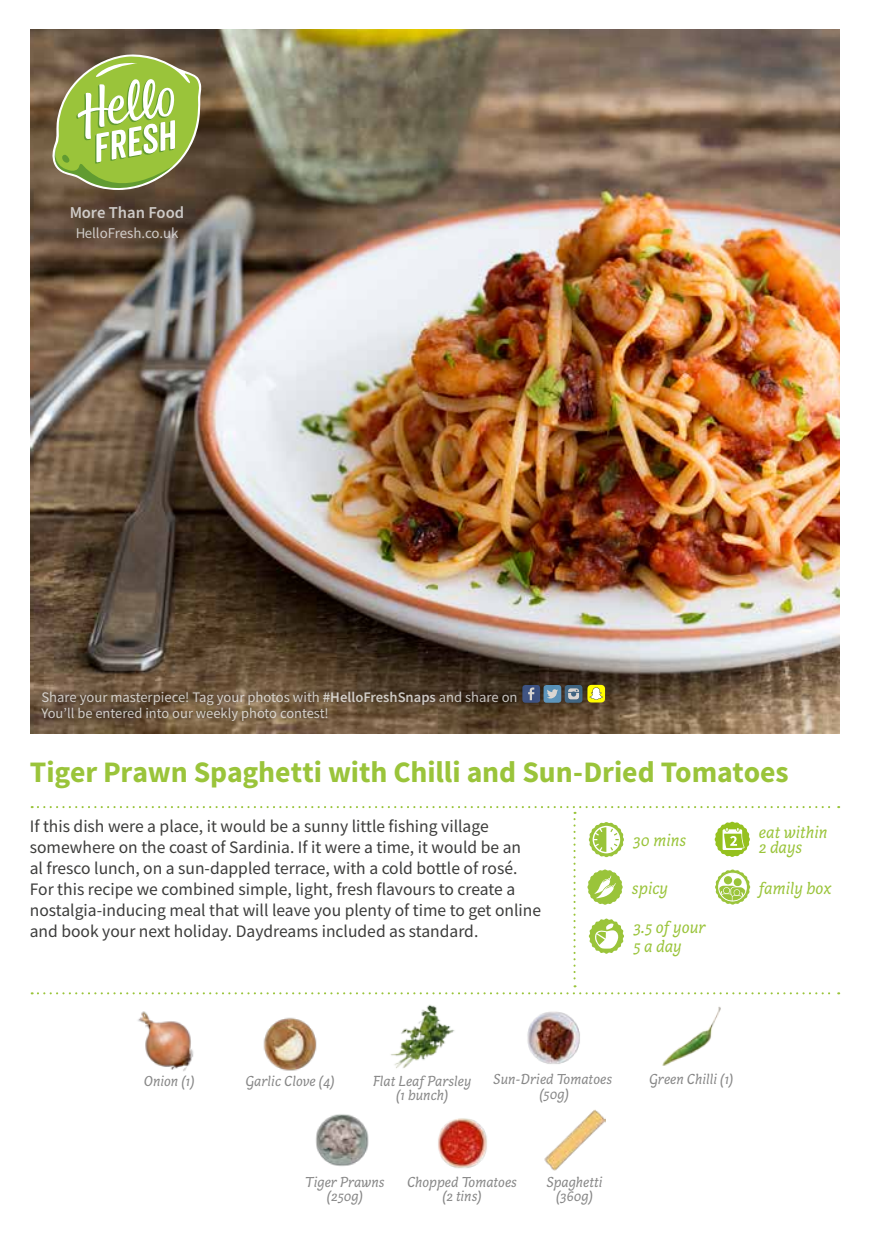
<style>
.page{position:relative;width:869px;height:1241px;background:#fff}
.page>*{position:absolute;margin:0;border:0;box-sizing:border-box;transform-origin:0 0}
.t1{font:700 29.75px "Source Sans Pro";letter-spacing:-.005em;color:#9ac43a}
.t2{font:17.5px/21px "Source Sans Pro";color:#3c3c3b}
.t3{font:italic 17.5px/14.9px "Capucine Basic";color:#9ac43a}
.t4{font:600 16.62px "Source Sans Pro";color:#ededed}
.t5{font:italic 14.88px/14.5px "Capucine Basic";color:#878787;text-align:center}
.t6{font:14.88px "Source Sans Pro";color:#ededed}
.t7{font:14.53px/16.4px "Source Sans Pro";color:#ededed}
.s1{font-weight:600}
</style>
<div class="page">
<img style="left:30px;top:30px;width:808px;height:703px">
<div style="left:37px;top:679px;width:550px;height:46px;background:#000;opacity:.75"></div>
<div style="left:522px;top:685px;width:18px;height:17px;background:#3e5281;border-radius:3px"></div>
<svg style="left:528px;top:687px;width:6px;height:13px"></svg>
<svg style="left:564px;top:685px;width:18px;height:17px"></svg>
<svg style="left:568px;top:688px;width:10px;height:11px"></svg>
<div style="left:543px;top:685px;width:18px;height:17px;background:#5c94ba;border-radius:3px"></div>
<svg style="left:547px;top:689px;width:11px;height:9px"></svg>
<svg style="left:587px;top:684px;width:17px;height:18px"></svg>
<svg style="left:32px;top:806px;width:806px;height:7px"></svg>
<svg style="left:48px;top:54px;width:153px;height:147px;background:#98a95c"></svg>
<img style="left:263px;top:1017px;width:54px;height:54px">
<img style="left:527px;top:1011px;width:53px;height:53px">
<img style="left:391px;top:1005px;width:64px;height:63px">
<img style="left:662px;top:1006px;width:59px;height:59px">
<img style="left:315px;top:1114px;width:54px;height:52px">
<img style="left:438px;top:1118px;width:49px;height:51px">
<img style="left:544px;top:1109px;width:60px;height:61px">
<img style="left:137px;top:1011px;width:57px;height:60px">
<svg style="left:32px;top:819px;width:806px;height:175px"></svg>
<p class="t4" style="left:69px;top:201px;width:116px">More Than Food</p>
<p class="t6" style="left:75px;top:224px;width:105px">HelloFresh.co.uk</p>
<p class="t7" style="left:41px;top:688px;width:477px">Share your masterpiece! Tag your photos with <span class="s1">#HelloFreshSnaps</span> and share on<br>You’ll be entered into our weekly photo contest!</p>
<h1 class="t1" style="left:30px;top:751px;width:760px">Tiger Prawn Spaghetti with Chilli and Sun-Dried Tomatoes</h1>
<p class="t2" style="left:30px;top:815px;width:512px">If this dish were a place, it would be a sunny little fishing village somewhere on the coast of Sardinia. If it were a time, it would be an<br>al fresco lunch, on a sun-dappled terrace, with a cold bottle of rosé.<br>For this recipe we combined simple, light, fresh flavours to create a nostalgia-inducing meal that will leave you plenty of time to get online and book your next holiday. Daydreams included as standard.</p>
<p class="t3" style="left:758px;top:825px;width:70px">eat within<br>2 days</p>
<p class="t3" style="left:633px;top:833px;width:55px">30 mins</p>
<p class="t3" style="left:631px;top:881px;width:38px">spicy</p>
<p class="t3" style="left:758px;top:881px;width:74px">family box</p>
<p class="t3" style="left:633px;top:919px;width:74px;line-height:18.4px">3.5 of your<br>5 a day</p>
<p class="t5" style="left:245px;top:1074px;width:91px">Garlic Clove (4)</p>
<p class="t5" style="left:648px;top:1072px;width:86px">Green Chilli (1)</p>
<p class="t5" style="left:144px;top:1074px;width:52px">Onion (1)</p>
<p class="t5" style="left:493px;top:1072px;width:120px">Sun-Dried Tomatoes (50g)</p>
<p class="t5" style="left:373px;top:1074px;width:100px">Flat Leaf Parsley (1 bunch)</p>
<p class="t5" style="left:305px;top:1175px;width:81px">Tiger Prawns (250g)</p>
<p class="t5" style="left:407px;top:1175px;width:112px">Chopped Tomatoes (2 tins)</p>
<p class="t5" style="left:546px;top:1175px;width:57px">Spaghetti (360g)</p>
</div>
